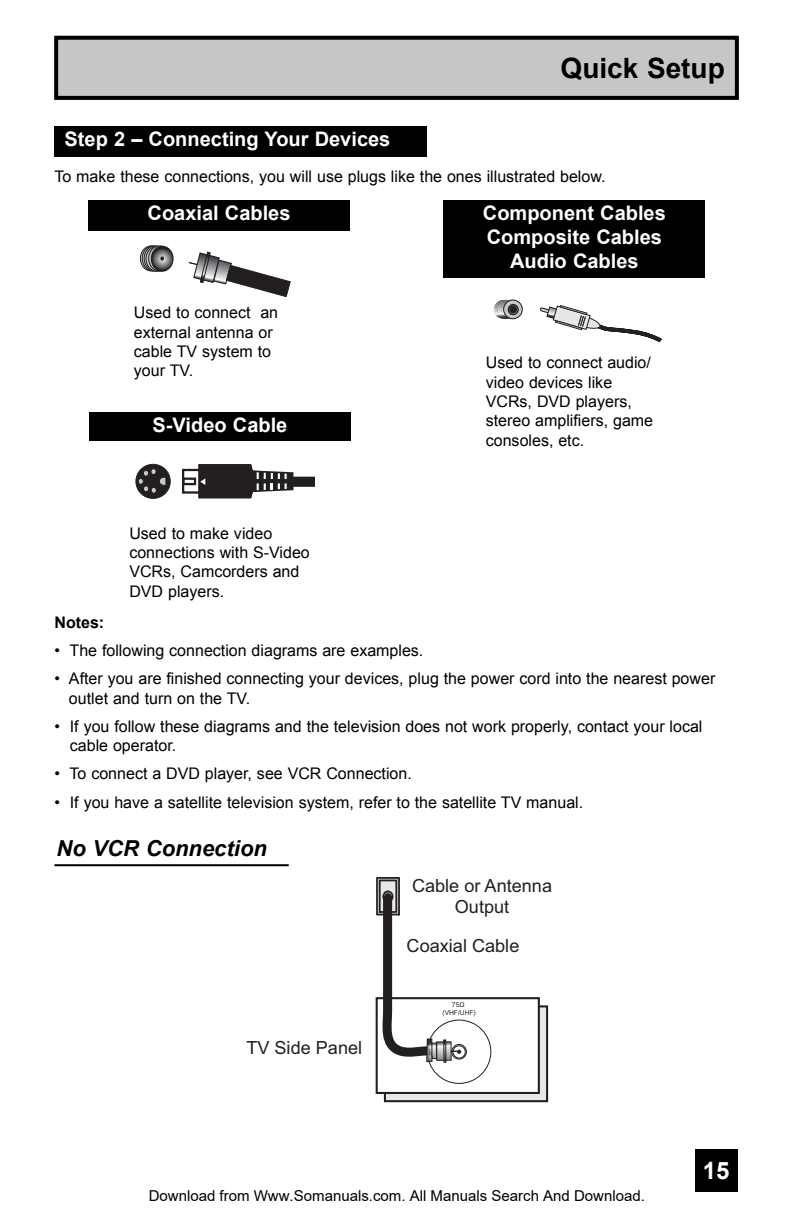
<style>
.page{position:relative;width:794px;height:1224px;background:#fff}
.page>*{position:absolute;margin:0;border:0;box-sizing:border-box;transform-origin:0 0}
.t1{font:700 28px "Arial";color:#000}
.t2{font:700 24px "Arial";color:#fff}
.t3{font:italic 700 22px "Arial";color:#000}
.t4{font:700 20px/24px "Arial";color:#fff;text-align:center}
.t5{font:18.2px/21.8px "Arial";color:#231f20;text-align:center}
.t6{font:16px/19.2px "Arial";color:#000}
.t7{font:700 16px "Arial";color:#000}
.t8{font:15px "Arial";color:#000}
.t9{font:6.6px/8px "Arial";color:#231f20;text-align:center}
</style>
<div class="page">
<div style="left:694px;top:1148px;width:43px;height:43px;background:#000"></div>
<div style="left:56px;top:38px;width:680px;height:60px;background:#c6c6c6"></div>
<div style="left:54px;top:36px;width:684px;height:64px;border:4px solid #000"></div>
<div style="left:54px;top:126px;width:373px;height:31px;background:#000"></div>
<hr style="left:54px;top:864px;width:234px;height:2px;background:#000">
<svg style="left:386px;top:1008px;width:159px;height:91px"></svg>
<div style="left:383px;top:1005px;width:165px;height:97px;border:2px solid #231f20"></div>
<div style="left:376px;top:998px;width:162px;height:94px;background:#fff"></div>
<div style="left:375px;top:997px;width:164px;height:96px;border:2px solid #231f20"></div>
<div style="left:451px;top:1044px;width:15px;height:15px;border:1px solid #231f20;border-radius:50%"></div>
<div style="left:452px;top:1045px;width:13px;height:13px;border:1px solid #231f20;border-radius:50%"></div>
<svg style="left:376px;top:877px;width:85px;height:188px"></svg>
<div style="left:443px;top:1039px;width:3px;height:23px;border:1px solid #231f20"></div>
<svg style="left:140px;top:246px;width:22px;height:25px"></svg>
<div style="left:140px;top:246px;width:22px;height:25px;border:1px solid #231f20;border-radius:50%"></div>
<svg style="left:142px;top:246px;width:22px;height:25px"></svg>
<div style="left:142px;top:246px;width:22px;height:25px;border:1px solid #231f20;border-radius:50%"></div>
<svg style="left:144px;top:246px;width:22px;height:25px"></svg>
<div style="left:144px;top:246px;width:22px;height:25px;border:1px solid #231f20;border-radius:50%"></div>
<svg style="left:146px;top:246px;width:22px;height:25px"></svg>
<div style="left:146px;top:246px;width:22px;height:25px;border:1px solid #231f20;border-radius:50%"></div>
<svg style="left:149px;top:246px;width:21px;height:25px"></svg>
<div style="left:148px;top:246px;width:22px;height:25px;border:1px solid #231f20;border-radius:50%"></div>
<svg style="left:151px;top:246px;width:22px;height:25px"></svg>
<div style="left:151px;top:246px;width:22px;height:25px;border:1px solid #231f20;border-radius:50%"></div>
<svg style="left:188px;top:252px;width:102px;height:45px"></svg>
<div style="left:136px;top:464px;width:34px;height:34px;background:#231f20;border-radius:50%"></div>
<div style="left:135px;top:464px;width:35px;height:35px;border:1px solid #231f20;border-radius:50%"></div>
<svg style="left:138px;top:468px;width:29px;height:25px"></svg>
<div style="left:209px;top:476px;width:105px;height:11px;background:#231f20"></div>
<div style="left:182px;top:469px;width:19px;height:24px;border:2px solid #231f20"></div>
<svg style="left:183px;top:464px;width:112px;height:35px"></svg>
<div style="left:182px;top:477px;width:14px;height:8px;border:2px solid #231f20"></div>
<div style="left:88px;top:200px;width:261px;height:30px;background:#000"></div>
<div style="left:89px;top:412px;width:261px;height:29px;background:#000"></div>
<svg style="left:540px;top:305px;width:121px;height:37px"></svg>
<svg style="left:493px;top:300px;width:19px;height:19px"></svg>
<svg style="left:495px;top:300px;width:19px;height:18px"></svg>
<svg style="left:497px;top:300px;width:19px;height:18px"></svg>
<svg style="left:500px;top:300px;width:19px;height:18px"></svg>
<svg style="left:503px;top:300px;width:19px;height:19px"></svg>
<div style="left:503px;top:300px;width:19px;height:19px;border:1px solid #231f20;border-radius:50%"></div>
<svg style="left:508px;top:304px;width:10px;height:11px"></svg>
<div style="left:507px;top:304px;width:11px;height:11px;border:1px solid #231f20;border-radius:50%"></div>
<div style="left:509px;top:306px;width:7px;height:7px;background:#231f20;border-radius:50%"></div>
<div style="left:509px;top:306px;width:7px;height:7px;border:1px solid #231f20;border-radius:50%"></div>
<div style="left:443px;top:200px;width:261px;height:78px;background:#000"></div>
<h1 class="t1" style="left:560px;top:53px;width:166px">Quick Setup</h1>
<p class="t4" style="left:65px;top:127px;width:327px">Step 2 – Connecting Your Devices</p>
<p class="t6" style="left:54px;top:167px;width:552px">To make these connections, you will use plugs like the ones illustrated below.</p>
<p class="t4" style="left:147px;top:201px;width:144px">Coaxial Cables</p>
<p class="t6" style="left:134px;top:303px;width:146px">Used to connect an external antenna or cable TV system to your TV.</p>
<p class="t4" style="left:152px;top:413px;width:136px">S-Video Cable</p>
<p class="t6" style="left:129px;top:523px;width:182px">Used to make video connections with S-Video<br>VCRs, Camcorders and<br>DVD players.</p>
<p class="t4" style="left:482px;top:201px;width:184px">Component Cables<br>Composite Cables<br>Audio Cables</p>
<p class="t6" style="left:485px;top:353px;width:169px">Used to connect audio/ video devices like<br>VCRs, DVD players, stereo amplifiers, game consoles, etc.</p>
<p class="t7" style="left:54px;top:613px;width:51px">Notes:</p>
<p class="t6" style="left:54px;top:640px;width:370px">• The following connection diagrams are examples.</p>
<p class="t6" style="left:69px;top:669px;width:647px;text-indent:-14px">• After you are finished connecting your devices, plug the power cord into the nearest power outlet and turn on the TV.</p>
<p class="t6" style="left:70px;top:716px;width:633px;text-indent:-15px">• If you follow these diagrams and the television does not work properly, contact your local cable operator.</p>
<p class="t6" style="left:54px;top:764px;width:359px">• To connect a DVD player, see VCR Connection.</p>
<p class="t6" style="left:54px;top:792px;width:530px">• If you have a satellite television system, refer to the satellite TV manual.</p>
<h3 class="t3" style="left:56px;top:836px;width:212px">No VCR Connection</h3>
<p class="t5" style="left:412px;top:874px;width:141px">Cable or Antenna<br>Output</p>
<p class="t5" style="left:406px;top:934px;width:114px">Coaxial Cable</p>
<p class="t5" style="left:246px;top:1036px;width:117px">TV Side Panel</p>
<p class="t9" style="left:442px;top:1000px;width:35px">75Ω (VHF/UHF)</p>
<p class="t8" style="left:149px;top:1187px;width:497px">Download from Www.Somanuals.com. All Manuals Search And Download.</p>
<h2 class="t2" style="left:702px;top:1157px;width:28px">15</h2>
</div>
